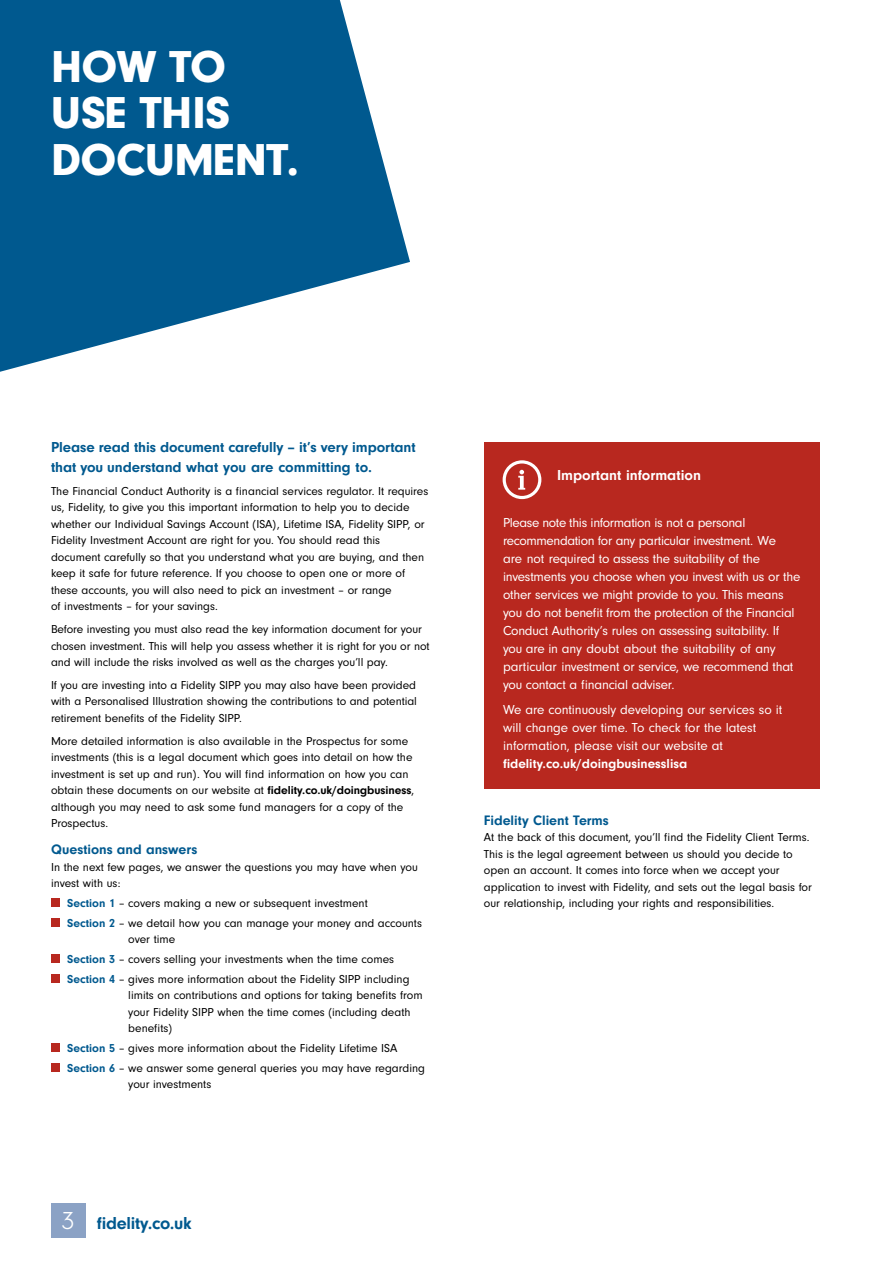
<style>
.page{position:relative;width:893px;height:1263px;background:#fff}
.page>*{position:absolute;margin:0;border:0;box-sizing:border-box;transform-origin:0 0}
.t1{font:900 46.35px/46.5px "Neuzeit Gro";letter-spacing:-.01em;color:#fff}
.t2{font:700 18px "Neuzeit Gro";letter-spacing:-.015em;color:#00598f}
.t3{font:700 15px/19.5px "Neuzeit Gro";letter-spacing:-.005em;color:#00598f}
.t4{font:700 15px "Neuzeit Gro";color:#fff}
.t5{font:700 14.25px "Neuzeit Gro";color:#00598f}
.t6{font:13.5px/18px "Neuzeit Gro";letter-spacing:-.015em;color:#fff}
.t7{font:700 13.5px "Neuzeit Gro";color:#fff}
.t8{font:12px/16.5px "Neuzeit Gro";color:#000}
.s1{font-weight:700}
.s2{font-weight:700;color:#00598f}
.s3{font-weight:300;font-size:26.1px;color:#fff}
</style>
<div class="page">
<div style="left:51px;top:1203px;width:34px;height:34px;background:#8ba2c5"></div>
<svg style="left:0;top:0;width:410px;height:372px;fill:#00598f"></svg>
<div style="left:51px;top:899px;width:9px;height:8px;background:#b8281f"></div>
<div style="left:51px;top:918px;width:9px;height:9px;background:#b8281f"></div>
<div style="left:51px;top:954px;width:9px;height:9px;background:#b8281f"></div>
<div style="left:51px;top:974px;width:9px;height:9px;background:#b8281f"></div>
<div style="left:51px;top:1043px;width:9px;height:9px;background:#b8281f"></div>
<div style="left:51px;top:1063px;width:9px;height:8px;background:#b8281f"></div>
<div style="left:484px;top:442px;width:335px;height:347px;background:#b8281f"></div>
<svg style="left:503px;top:460px;width:38px;height:39px"></svg>
<h1 class="t1" style="left:51px;top:44px;width:250px">HOW TO<br>USE THIS<br>DOCUMENT.</h1>
<p class="t3" style="left:51px;top:438px;width:366px">Please read this document carefully – it’s very important that you understand what you are committing to.</p>
<p class="t8" style="left:51px;top:483px;width:379px">The Financial Conduct Authority is a financial services regulator. It requires us, Fidelity, to give you this important information to help you to decide whether our Individual Savings Account (ISA), Lifetime ISA, Fidelity SIPP, or Fidelity Investment Account are right for you. You should read this document carefully so that you understand what you are buying, and then keep it safe for future reference. If you choose to open one or more of these accounts, you will also need to pick an investment – or range<br>of investments – for your savings.</p>
<p class="t8" style="left:51px;top:621px;width:380px">Before investing you must also read the key information document for your chosen investment. This will help you assess whether it is right for you or not and will include the risks involved as well as the charges you’ll pay.</p>
<p class="t8" style="left:51px;top:677px;width:367px;text-align:justify">If you are investing into a Fidelity SIPP you may also have been provided with a Personalised Illustration showing the contributions to and potential retirement benefits of the Fidelity SIPP.</p>
<p class="t8" style="left:51px;top:733px;width:365px">More detailed information is also available in the Prospectus for some investments (this is a legal document which goes into detail on how the investment is set up and run). You will find information on how you can obtain these documents on our website at <span class="s1">fidelity.co.uk/doingbusiness</span>, although you may need to ask some fund managers for a copy of the Prospectus.</p>
<p class="t5" style="left:51px;top:842px;width:148px">Questions and answers</p>
<p class="t8" style="left:51px;top:859px;width:368px">In the next few pages, we answer the questions you may have when you invest with us:</p>
<p class="t8" style="left:67px;top:894px;width:356px;line-height:19.6px"><span class="s2">Section 1</span> – covers making a new or subsequent investment<br><span class="s2">Section 2</span> – we detail how you can manage your money and accounts</p>
<p class="t8" style="left:67px;top:930px;width:344px;line-height:19.6px;text-indent:61px">over time<br><span class="s2">Section 3</span> – covers selling your investments when the time comes<br><span class="s2">Section 4</span> – gives more information about the Fidelity SIPP including</p>
<p class="t8" style="left:128px;top:987px;width:296px">limits on contributions and options for taking benefits from your Fidelity SIPP when the time comes (including death benefits)</p>
<p class="t8" style="left:67px;top:1038px;width:360px;line-height:19.6px"><span class="s2">Section 5</span> – gives more information about the Fidelity Lifetime ISA<br><span class="s2">Section 6</span> – we answer some general queries you may have regarding</p>
<p class="t8" style="left:128px;top:1076px;width:85px">your investments</p>
<h2 class="t2" style="left:62px;top:1213px;width:132px"><span class="s3">3</span> fidelity.co.uk</h2>
<p class="t4" style="left:557px;top:467px;width:145px">Important information</p>
<p class="t6" style="left:503px;top:514px;width:299px">Please note this information is not a personal recommendation for any particular investment. We<br>are not required to assess the suitability of the investments you choose when you invest with us or the other services we might provide to you. This means you do not benefit from the protection of the Financial Conduct Authority’s rules on assessing suitability. If you are in any doubt about the suitability of any particular investment or service, we recommend that you contact a financial adviser.</p>
<p class="t6" style="left:503px;top:701px;width:281px">We are continuously developing our services so it will change over time. To check for the latest information, please visit our website at</p>
<p class="t7" style="left:503px;top:756px;width:186px">fidelity.co.uk/doingbusinesslisa</p>
<p class="t5" style="left:484px;top:812px;width:126px">Fidelity Client Terms</p>
<p class="t8" style="left:484px;top:829px;width:330px">At the back of this document, you’ll find the Fidelity Client Terms.<br>This is the legal agreement between us should you decide to open an account. It comes into force when we accept your application to invest with Fidelity, and sets out the legal basis for our relationship, including your rights and responsibilities.</p>
</div>
